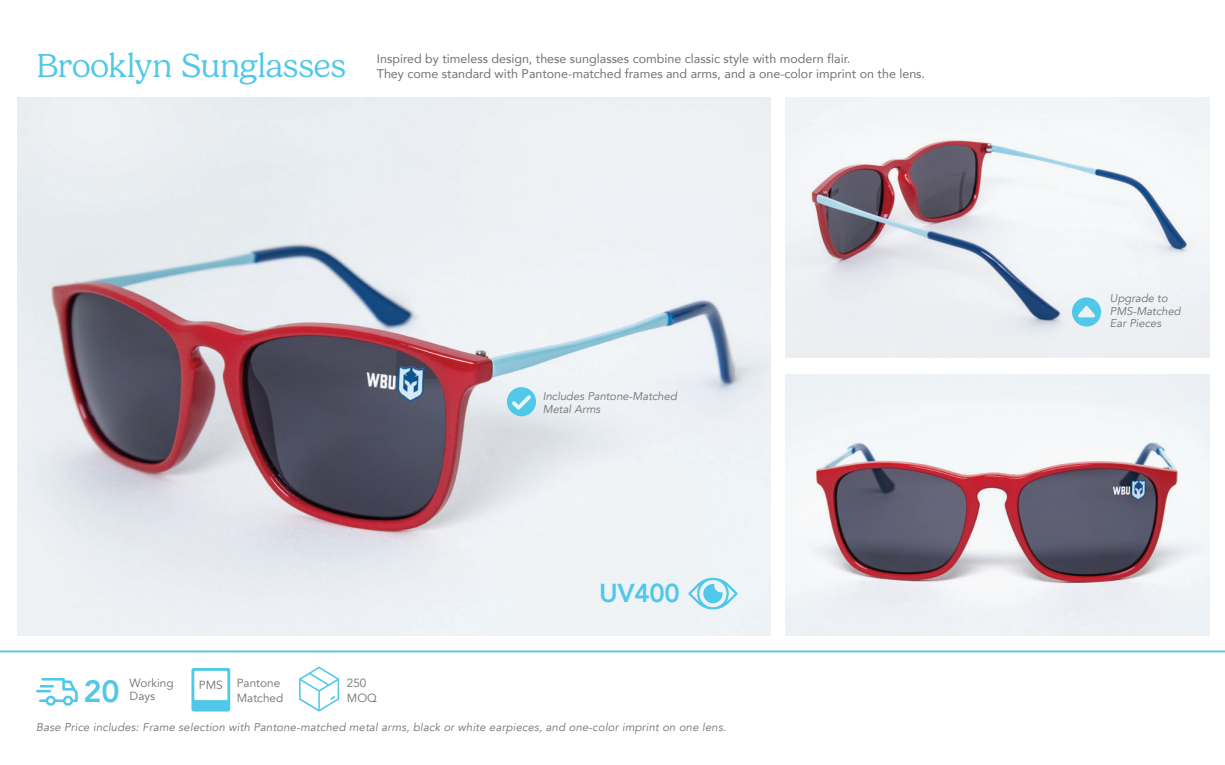
<style>
.page{position:relative;width:1225px;height:765px;background:#fff}
.page>*{position:absolute;margin:0;border:0;box-sizing:border-box;transform-origin:0 0}
.t1{font:300 33.75px "Gelica";letter-spacing:-.015em;color:#50c8e9}
.t2{font:800 30.62px "Avenir";color:#50c8e9}
.t3{font:800 25.88px "Avenir";letter-spacing:-.015em;color:#50c8e9}
.t4{font:12.5px/15px "Avenir";color:#707171}
.t5{font:11.75px/14.1px "Avenir";color:#707171}
.t6{font:italic 11.25px "Avenir";letter-spacing:.02em;color:#707171}
.t7{font:italic 11.25px/12.5px "Avenir";color:#707171}
</style>
<div class="page">
<img style="left:18px;top:97px;width:753px;height:538px">
<img style="left:786px;top:374px;width:423px;height:261px">
<img style="left:786px;top:97px;width:423px;height:261px">
<svg style="left:688px;top:576px;width:50px;height:36px"></svg>
<svg style="left:1072px;top:297px;width:29px;height:30px"></svg>
<hr style="left:0;top:651px;width:1225px;height:1px;background:#50c8e9">
<svg style="left:507px;top:387px;width:29px;height:29px"></svg>
<svg style="left:191px;top:668px;width:39px;height:44px"></svg>
<svg style="left:299px;top:667px;width:40px;height:45px"></svg>
<svg style="left:36px;top:678px;width:42px;height:28px"></svg>
<h1 class="t1" style="left:36px;top:52px;width:312px">Brooklyn Sunglasses</h1>
<p class="t4" style="left:377px;top:52px;width:550px">Inspired by timeless design, these sunglasses combine classic style with modern flair.<br>They come standard with Pantone-matched frames and arms, and a one-color imprint on the lens.</p>
<p class="t7" style="left:543px;top:391px;width:136px">Includes Pantone-Matched<br>Metal Arms</p>
<h3 class="t3" style="left:599px;top:578px;width:82px">UV400</h3>
<p class="t5" style="left:130px;top:678px;width:46px;line-height:12.6px">Working<br>Days</p>
<h2 class="t2" style="left:83px;top:673px;width:38px">20</h2>
<p class="t5" style="left:347px;top:677px;width:32px">250<br>MOQ</p>
<p class="t5" style="left:237px;top:677px;width:48px">Pantone<br>Matched</p>
<p class="t5" style="left:199px;top:679px;width:25px">PMS</p>
<p class="t6" style="left:36px;top:722px;width:692px">Base Price includes: Frame selection with Pantone-matched metal arms, black or white earpieces, and one-color imprint on one lens.</p>
<p class="t7" style="left:1110px;top:293px;width:72px">Upgrade to<br>PMS-Matched<br>Ear Pieces</p>
</div>
